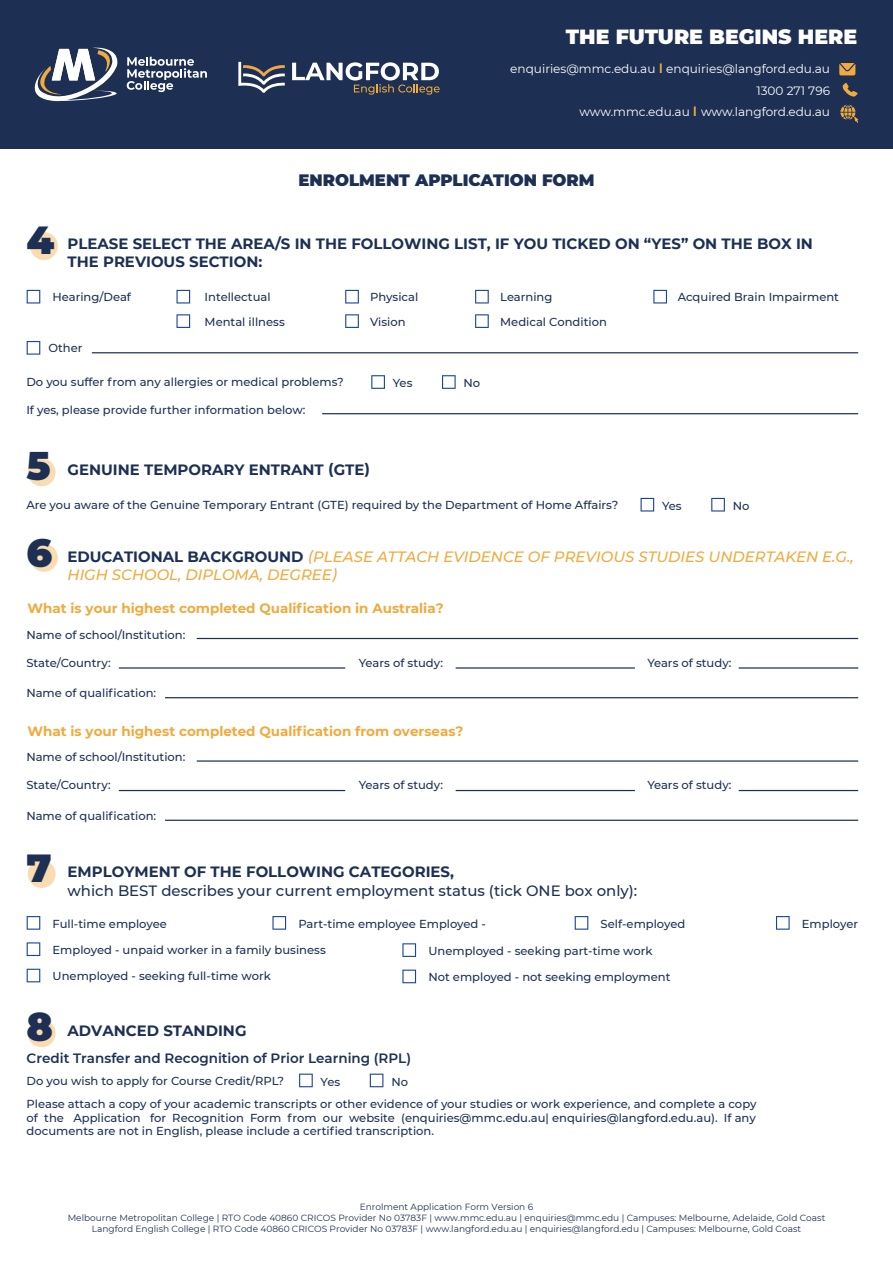
<style>
.page{position:relative;width:893px;height:1263px;background:#fff}
.page>*{position:absolute;margin:0;border:0;box-sizing:border-box;transform-origin:0 0}
.t1{font:900 39.15px "Montserrat";color:#1d3054}
.t2{font:900 20.55px "Montserrat";color:#fff}
.t3{font:900 16.5px "Montserrat";color:#1d3054}
.t4{font:700 15px/17.9px "Montserrat";color:#1d3054}
.t5{font:italic 500 15px/17.9px "Montserrat";color:#f0aa3d}
.t6{font:500 15px "Montserrat";color:#1d3054}
.t7{font:700 13.5px "Montserrat";color:#f0aa3d}
.t8{font:600 13.5px "Montserrat";color:#1d3054}
.t9{font:12px "Montserrat";color:#fff}
.t10{font:500 11.55px/24.8px "Montserrat";color:#1c3154}
.t11{font:9px/10.8px "Montserrat";color:#1d3054;text-align:center}
.s1{font-weight:600;font-size:13.5px;color:#f1ab3d}
.s2{font-weight:700;font-style:normal;color:#1d3054}
</style>
<div class="page">
<svg style="left:371px;top:375px;width:14px;height:14px"></svg>
<svg style="left:442px;top:375px;width:14px;height:14px"></svg>
<svg style="left:640px;top:498px;width:14px;height:13px"></svg>
<svg style="left:711px;top:498px;width:14px;height:13px"></svg>
<hr style="left:322px;top:413px;width:536px;height:1px;background:#1d3054">
<hr style="left:197px;top:638px;width:661px;height:1px;background:#1d3054">
<hr style="left:119px;top:667px;width:226px;height:2px;background:#1d3054">
<hr style="left:456px;top:667px;width:179px;height:2px;background:#1d3054">
<hr style="left:739px;top:667px;width:119px;height:2px;background:#1d3054">
<hr style="left:165px;top:697px;width:693px;height:1px;background:#1d3054">
<hr style="left:197px;top:760px;width:661px;height:2px;background:#1d3054">
<hr style="left:119px;top:790px;width:226px;height:1px;background:#1d3054">
<hr style="left:456px;top:790px;width:179px;height:1px;background:#1d3054">
<hr style="left:739px;top:790px;width:119px;height:1px;background:#1d3054">
<hr style="left:165px;top:820px;width:693px;height:1px;background:#1d3054">
<svg style="left:27px;top:290px;width:13px;height:13px"></svg>
<svg style="left:27px;top:341px;width:13px;height:14px"></svg>
<svg style="left:176px;top:290px;width:14px;height:13px"></svg>
<svg style="left:176px;top:314px;width:14px;height:14px"></svg>
<svg style="left:345px;top:290px;width:14px;height:13px"></svg>
<svg style="left:345px;top:314px;width:14px;height:14px"></svg>
<svg style="left:475px;top:290px;width:14px;height:13px"></svg>
<svg style="left:653px;top:290px;width:14px;height:13px"></svg>
<svg style="left:475px;top:314px;width:14px;height:14px"></svg>
<hr style="left:92px;top:352px;width:766px;height:1px;background:#1d3054">
<div style="left:30px;top:232px;width:28px;height:28px;background:#fadcb0;border-radius:50%"></div>
<div style="left:28px;top:458px;width:28px;height:28px;background:#fadcb0;border-radius:50%"></div>
<div style="left:30px;top:544px;width:28px;height:28px;background:#fadcb0;border-radius:50%"></div>
<svg style="left:27px;top:916px;width:13px;height:14px"></svg>
<svg style="left:272px;top:916px;width:14px;height:14px"></svg>
<svg style="left:575px;top:916px;width:13px;height:14px"></svg>
<svg style="left:402px;top:943px;width:14px;height:14px"></svg>
<svg style="left:402px;top:969px;width:14px;height:14px"></svg>
<svg style="left:776px;top:916px;width:14px;height:14px"></svg>
<svg style="left:27px;top:942px;width:13px;height:14px"></svg>
<svg style="left:27px;top:969px;width:13px;height:13px"></svg>
<div style="left:28px;top:860px;width:28px;height:28px;background:#fadcb0;border-radius:50%"></div>
<svg style="left:299px;top:1073px;width:14px;height:14px"></svg>
<svg style="left:370px;top:1073px;width:13px;height:14px"></svg>
<div style="left:28px;top:1019px;width:28px;height:28px;background:#fadcb0;border-radius:50%"></div>
<div style="left:0;top:0;width:893px;height:149px;background:#1d3054"></div>
<svg style="left:840px;top:105px;width:18px;height:18px"></svg>
<svg style="left:843px;top:83px;width:15px;height:14px"></svg>
<svg style="left:839px;top:63px;width:16px;height:12px"></svg>
<svg style="left:34px;top:47px;width:84px;height:55px"></svg>
<svg style="left:127px;top:57px;width:80px;height:35px"></svg>
<svg style="left:292px;top:62px;width:148px;height:33px"></svg>
<svg style="left:238px;top:62px;width:47px;height:31px"></svg>
<h2 class="t2" style="left:566px;top:21px;width:293px">THE FUTURE BEGINS HERE</h2>
<p class="t9" style="left:510px;top:60px;width:321px">enquiries@mmc.edu.au <span class="s1">I</span> enquiries@langford.edu.au</p>
<p class="t9" style="left:579px;top:103px;width:252px">www.mmc.edu.au <span class="s1">I</span> www.langford.edu.au</p>
<p class="t9" style="left:756px;top:82px;width:75px">1300 271 796</p>
<h3 class="t3" style="left:298px;top:167px;width:298px">ENROLMENT APPLICATION FORM</h3>
<h1 class="t1" style="left:27px;top:211px;width:29px">4</h1>
<p class="t4" style="left:68px;top:234px;width:747px">PLEASE SELECT THE AREA/S IN THE FOLLOWING LIST, IF YOU TICKED ON “YES” ON THE BOX IN<br>THE PREVIOUS SECTION:</p>
<p class="t10" style="left:53px;top:285px;width:80px">Hearing/Deaf</p>
<p class="t10" style="left:500px;top:285px;width:54px">Learning</p>
<p class="t10" style="left:678px;top:285px;width:163px">Acquired Brain Impairment</p>
<p class="t10" style="left:500px;top:309px;width:108px">Medical Condition</p>
<p class="t10" style="left:205px;top:285px;width:82px">Intellectual<br>Mental illness</p>
<p class="t10" style="left:370px;top:285px;width:50px">Physical<br>Vision</p>
<p class="t10" style="left:48px;top:335px;width:36px">Other</p>
<p class="t10" style="left:26px;top:369px;width:319px">Do you suffer from any allergies or medical problems?</p>
<p class="t10" style="left:26px;top:397px;width:281px">If yes, please provide further information below:</p>
<h1 class="t1" style="left:27px;top:437px;width:26px">5</h1>
<p class="t4" style="left:68px;top:460px;width:304px">GENUINE TEMPORARY ENTRANT (GTE)</p>
<p class="t10" style="left:393px;top:370px;width:21px">Yes</p>
<p class="t10" style="left:463px;top:370px;width:18px">No</p>
<p class="t10" style="left:26px;top:492px;width:594px">Are you aware of the Genuine Temporary Entrant (GTE) required by the Department of Home Affairs?</p>
<p class="t10" style="left:662px;top:493px;width:21px">Yes</p>
<p class="t10" style="left:733px;top:493px;width:18px">No</p>
<h1 class="t1" style="left:27px;top:524px;width:27px">6</h1>
<p class="t5" style="left:68px;top:547px;width:788px"><span class="s2">EDUCATIONAL BACKGROUND</span> (PLEASE ATTACH EVIDENCE OF PREVIOUS STUDIES UNDERTAKEN E.G.,<br>HIGH SCHOOL, DIPLOMA, DEGREE)</p>
<p class="t7" style="left:28px;top:598px;width:418px">What is your highest completed Qualification in Australia?</p>
<p class="t10" style="left:26px;top:622px;width:161px">Name of school/Institution:</p>
<p class="t10" style="left:26px;top:650px;width:86px">State/Country:</p>
<p class="t10" style="left:26px;top:680px;width:131px">Name of qualification:</p>
<p class="t10" style="left:359px;top:650px;width:86px">Years of study:</p>
<p class="t10" style="left:647px;top:650px;width:86px">Years of study:</p>
<p class="t7" style="left:28px;top:721px;width:437px">What is your highest completed Qualification from overseas?</p>
<p class="t10" style="left:26px;top:744px;width:161px">Name of school/Institution:</p>
<p class="t10" style="left:26px;top:772px;width:86px">State/Country:</p>
<p class="t10" style="left:26px;top:803px;width:131px">Name of qualification:</p>
<p class="t10" style="left:359px;top:772px;width:86px">Years of study:</p>
<p class="t10" style="left:647px;top:772px;width:86px">Years of study:</p>
<h1 class="t1" style="left:27px;top:838px;width:27px">7</h1>
<p class="t4" style="left:68px;top:861px;width:388px">EMPLOYMENT OF THE FOLLOWING CATEGORIES,</p>
<p class="t6" style="left:68px;top:880px;width:571px">which BEST describes your current employment status (tick ONE box only):</p>
<p class="t10" style="left:53px;top:911px;width:116px">Full-time employee</p>
<p class="t10" style="left:298px;top:911px;width:189px">Part-time employee Employed -</p>
<p class="t10" style="left:601px;top:911px;width:86px">Self-employed</p>
<p class="t10" style="left:428px;top:938px;width:226px">Unemployed - seeking part-time work</p>
<p class="t10" style="left:428px;top:964px;width:244px">Not employed - not seeking employment</p>
<p class="t10" style="left:53px;top:937px;width:275px">Employed - unpaid worker in a family business</p>
<p class="t10" style="left:53px;top:963px;width:220px">Unemployed - seeking full-time work</p>
<h1 class="t1" style="left:27px;top:998px;width:28px">8</h1>
<p class="t4" style="left:68px;top:1021px;width:180px">ADVANCED STANDING</p>
<p class="t10" style="left:27px;top:1068px;width:731px;line-height:23.7px">Do you wish to apply for Course Credit/RPL?<br>Please attach a copy of your academic transcripts or other evidence of your studies or work experience, and complete a copy</p>
<p class="t10" style="left:27px;top:1110px;width:731px;line-height:13.5px">of the Application for Recognition Form from our website (enquiries@mmc.edu.au| enquiries@langford.edu.au). If any documents are not in English, please include a certified transcription.</p>
<p class="t8" style="left:27px;top:1049px;width:386px">Credit Transfer and Recognition of Prior Learning (RPL)</p>
<p class="t10" style="left:321px;top:1069px;width:21px">Yes</p>
<p class="t10" style="left:391px;top:1069px;width:18px">No</p>
<p class="t10" style="left:802px;top:911px;width:58px">Employer</p>
<p class="t11" style="left:68px;top:1201px;width:759px">Enrolment Application Form Version 6<br>Melbourne Metropolitan College | RTO Code 40860 CRICOS Provider No 03783F | www.mmc.edu.au | enquiries@mmc.edu | Campuses: Melbourne, Adelaide, Gold Coast<br>Langford English College | RTO Code 40860 CRICOS Provider No 03783F | www.langford.edu.au | enquiries@langford.edu | Campuses: Melbourne, Gold Coast</p>
</div>
